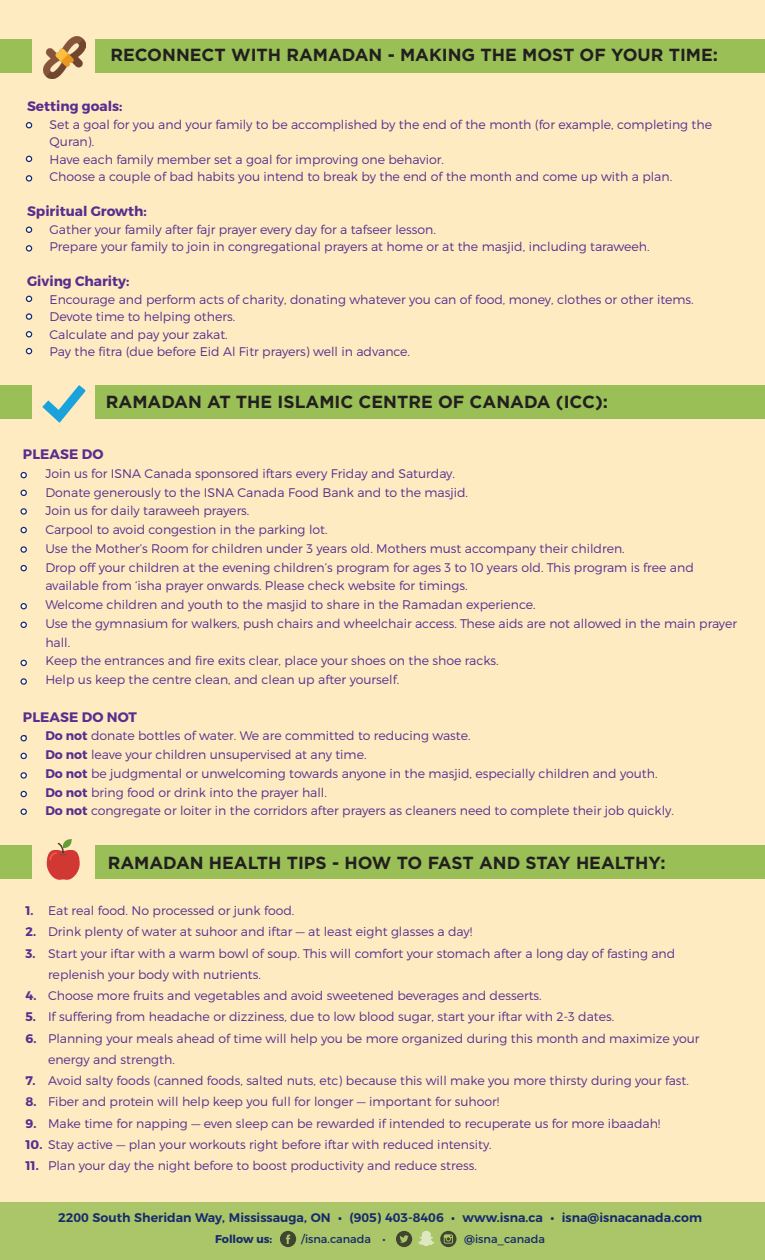
<style>
.page{position:relative;width:765px;height:1260px;background:#feebc1}
.page>*{position:absolute;margin:0;border:0;box-sizing:border-box;transform-origin:0 0}
.t1{font:700 17.5px "Gotham";color:#231f20}
.t2{font:700 13.75px "Montserrat";color:#5b2d8f}
.t3{font:300 12.5px/18.8px "Montserrat";color:#5b2d8f}
.t4{font:600 12.5px "Montserrat";color:#172a6c}
.t5{font:11.25px "Montserrat";color:#172a6c}
.t6{font:700 11.25px "Montserrat";color:#172a6c}
.s1{font-weight:700}
</style>
<div class="page">
<div style="left:95px;top:845px;width:670px;height:34px;background:#99bf56"></div>
<div style="left:95px;top:385px;width:670px;height:34px;background:#99bf56"></div>
<div style="left:95px;top:39px;width:670px;height:34px;background:#99bf56"></div>
<div style="left:0;top:845px;width:32px;height:34px;background:#99bf56"></div>
<div style="left:0;top:385px;width:32px;height:34px;background:#99bf56"></div>
<div style="left:0;top:39px;width:32px;height:34px;background:#99bf56"></div>
<svg style="left:47px;top:839px;width:33px;height:41px"></svg>
<svg style="left:42px;top:385px;width:43px;height:38px"></svg>
<img style="left:43px;top:36px;width:42px;height:42px">
<svg style="left:26px;top:156px;width:6px;height:6px"></svg>
<svg style="left:26px;top:122px;width:6px;height:6px"></svg>
<div style="left:26px;top:175px;width:6px;height:7px;border:1px solid #172a6c;border-radius:50%"></div>
<svg style="left:26px;top:227px;width:6px;height:6px"></svg>
<svg style="left:26px;top:296px;width:6px;height:6px"></svg>
<div style="left:20px;top:472px;width:7px;height:6px;border:1px solid #172a6c;border-radius:50%"></div>
<svg style="left:26px;top:331px;width:6px;height:6px"></svg>
<div style="left:20px;top:508px;width:7px;height:7px;border:1px solid #172a6c;border-radius:50%"></div>
<div style="left:20px;top:546px;width:7px;height:7px;border:1px solid #172a6c;border-radius:50%"></div>
<div style="left:26px;top:245px;width:6px;height:7px;border:1px solid #172a6c;border-radius:50%"></div>
<div style="left:26px;top:313px;width:6px;height:7px;border:1px solid #172a6c;border-radius:50%"></div>
<div style="left:20px;top:490px;width:7px;height:6px;border:1px solid #172a6c;border-radius:50%"></div>
<svg style="left:26px;top:348px;width:6px;height:6px"></svg>
<div style="left:20px;top:527px;width:7px;height:6px;border:1px solid #172a6c;border-radius:50%"></div>
<div style="left:20px;top:565px;width:7px;height:6px;border:1px solid #172a6c;border-radius:50%"></div>
<div style="left:20px;top:603px;width:7px;height:6px;border:1px solid #172a6c;border-radius:50%"></div>
<div style="left:20px;top:622px;width:7px;height:6px;border:1px solid #172a6c;border-radius:50%"></div>
<div style="left:20px;top:791px;width:7px;height:6px;border:1px solid #172a6c;border-radius:50%"></div>
<div style="left:20px;top:809px;width:7px;height:6px;border:1px solid #172a6c;border-radius:50%"></div>
<div style="left:20px;top:753px;width:7px;height:6px;border:1px solid #172a6c;border-radius:50%"></div>
<div style="left:20px;top:660px;width:7px;height:6px;border:1px solid #172a6c;border-radius:50%"></div>
<div style="left:20px;top:678px;width:7px;height:7px;border:1px solid #172a6c;border-radius:50%"></div>
<div style="left:20px;top:735px;width:7px;height:6px;border:1px solid #172a6c;border-radius:50%"></div>
<div style="left:0;top:1202px;width:765px;height:58px;background:#aac668"></div>
<div style="left:20px;top:772px;width:7px;height:7px;border:1px solid #172a6c;border-radius:50%"></div>
<svg style="left:280px;top:1231px;width:16px;height:16px"></svg>
<svg style="left:396px;top:1231px;width:16px;height:16px"></svg>
<svg style="left:418px;top:1231px;width:16px;height:15px"></svg>
<svg style="left:440px;top:1231px;width:17px;height:16px"></svg>
<p class="t1" style="left:110px;top:44px;width:609px">RECONNECT WITH RAMADAN - MAKING THE MOST OF YOUR TIME:</p>
<p class="t2" style="left:27px;top:98px;width:97px">Setting goals:</p>
<p class="t3" style="left:50px;top:115px;width:664px;line-height:17.5px;text-indent:-23px">• Set a goal for you and your family to be accomplished by the end of the month (for example, completing the<br>Quran).</p>
<p class="t3" style="left:27px;top:150px;width:418px">• Have each family member set a goal for improving one behavior.</p>
<p class="t3" style="left:27px;top:167px;width:647px">• Choose a couple of bad habits you intend to break by the end of the month and come up with a plan.</p>
<p class="t2" style="left:27px;top:203px;width:121px">Spiritual Growth:</p>
<p class="t3" style="left:27px;top:220px;width:410px">• Gather your family after fajr prayer every day for a tafseer lesson.</p>
<p class="t3" style="left:27px;top:237px;width:624px">• Prepare your family to join in congregational prayers at home or at the masjid, including taraweeh.</p>
<p class="t2" style="left:27px;top:273px;width:104px">Giving Charity:</p>
<p class="t3" style="left:27px;top:290px;width:668px">• Encourage and perform acts of charity, donating whatever you can of food, money, clothes or other items.</p>
<p class="t3" style="left:27px;top:307px;width:210px">• Devote time to helping others.</p>
<p class="t3" style="left:27px;top:325px;width:202px">• Calculate and pay your zakat.</p>
<p class="t3" style="left:27px;top:342px;width:385px">• Pay the fitra (due before Eid Al Fitr prayers) well in advance.</p>
<p class="t1" style="left:106px;top:391px;width:504px">RAMADAN AT THE ISLAMIC CENTRE OF CANADA (ICC):</p>
<p class="t2" style="left:23px;top:446px;width:82px">PLEASE DO</p>
<p class="t3" style="left:23px;top:464px;width:434px">• Join us for ISNA Canada sponsored iftars every Friday and Saturday.</p>
<p class="t3" style="left:23px;top:483px;width:447px">• Donate generously to the ISNA Canada Food Bank and to the masjid.</p>
<p class="t3" style="left:23px;top:501px;width:228px">• Join us for daily taraweeh prayers.</p>
<p class="t3" style="left:23px;top:520px;width:306px">• Carpool to avoid congestion in the parking lot.</p>
<p class="t3" style="left:23px;top:539px;width:603px">• Use the Mother’s Room for children under 3 years old. Mothers must accompany their children.</p>
<p class="t3" style="left:45px;top:558px;width:650px;text-indent:-23px">• Drop off your children at the evening children’s program for ages 3 to 10 years old. This program is free and available from ‘isha prayer onwards. Please check website for timings.</p>
<p class="t3" style="left:23px;top:595px;width:514px">• Welcome children and youth to the masjid to share in the Ramadan experience.</p>
<p class="t3" style="left:45px;top:614px;width:693px;text-indent:-23px">• Use the gymnasium for walkers, push chairs and wheelchair access. These aids are not allowed in the main prayer hall.</p>
<p class="t3" style="left:23px;top:651px;width:477px">• Keep the entrances and fire exits clear, place your shoes on the shoe racks.</p>
<p class="t3" style="left:23px;top:670px;width:378px">• Help us keep the centre clean, and clean up after yourself.</p>
<p class="t2" style="left:23px;top:708px;width:116px">PLEASE DO NOT</p>
<p class="t3" style="left:23px;top:726px;width:449px"><span class="s1">• Do not</span> donate bottles of water. We are committed to reducing waste.</p>
<p class="t3" style="left:23px;top:745px;width:345px"><span class="s1">• Do not</span> leave your children unsupervised at any time.</p>
<p class="t3" style="left:23px;top:764px;width:636px"><span class="s1">• Do not</span> be judgmental or unwelcoming towards anyone in the masjid, especially children and youth.</p>
<p class="t3" style="left:23px;top:783px;width:306px"><span class="s1">• Do not</span> bring food or drink into the prayer hall.</p>
<p class="t3" style="left:23px;top:801px;width:653px"><span class="s1">• Do not</span> congregate or loiter in the corridors after prayers as cleaners need to complete their job quickly.</p>
<p class="t1" style="left:108px;top:851px;width:559px">RAMADAN HEALTH TIPS - HOW TO FAST AND STAY HEALTHY:</p>
<p class="t3" style="left:26px;top:901px;width:270px"><span class="s1">1.</span> Eat real food. No processed or junk food.</p>
<p class="t3" style="left:26px;top:922px;width:448px"><span class="s1">2.</span> Drink plenty of water at suhoor and iftar — at least eight glasses a day!</p>
<p class="t3" style="left:48px;top:942px;width:629px;line-height:21.2px;text-indent:-22px"><span class="s1">3.</span> Start your iftar with a warm bowl of soup. This will comfort your stomach after a long day of fasting and replenish your body with nutrients.</p>
<p class="t3" style="left:26px;top:986px;width:518px"><span class="s1">4.</span> Choose more fruits and vegetables and avoid sweetened beverages and desserts.</p>
<p class="t3" style="left:26px;top:1007px;width:590px"><span class="s1">5.</span> If suffering from headache or dizziness, due to low blood sugar, start your iftar with 2-3 dates.</p>
<p class="t3" style="left:48px;top:1027px;width:653px;line-height:21.2px;text-indent:-22px"><span class="s1">6.</span> Planning your meals ahead of time will help you be more organized during this month and maximize your energy and strength.</p>
<p class="t3" style="left:26px;top:1071px;width:665px"><span class="s1">7.</span> Avoid salty foods (canned foods, salted nuts, etc) because this will make you more thirsty during your fast.</p>
<p class="t3" style="left:26px;top:1092px;width:475px"><span class="s1">8.</span> Fiber and protein will help keep you full for longer — important for suhoor!</p>
<p class="t3" style="left:26px;top:1114px;width:637px"><span class="s1">9.</span> Make time for napping — even sleep can be rewarded if intended to recuperate us for more ibaadah!</p>
<p class="t3" style="left:26px;top:1135px;width:468px"><span class="s1">10.</span> Stay active — plan your workouts right before iftar with reduced intensity.</p>
<p class="t3" style="left:26px;top:1156px;width:453px"><span class="s1">11.</span> Plan your day the night before to boost productivity and reduce stress.</p>
<p class="t4" style="left:58px;top:1208px;width:645px">2200 South Sheridan Way, Mississauga, ON • (905) 403-8406 • www.isna.ca • isna@isnacanada.com</p>
<p class="t6" style="left:215px;top:1232px;width:59px">Follow us:</p>
<p class="t5" style="left:301px;top:1232px;width:86px">/isna.canada •</p>
<p class="t5" style="left:464px;top:1232px;width:82px">@isna_canada</p>
</div>
